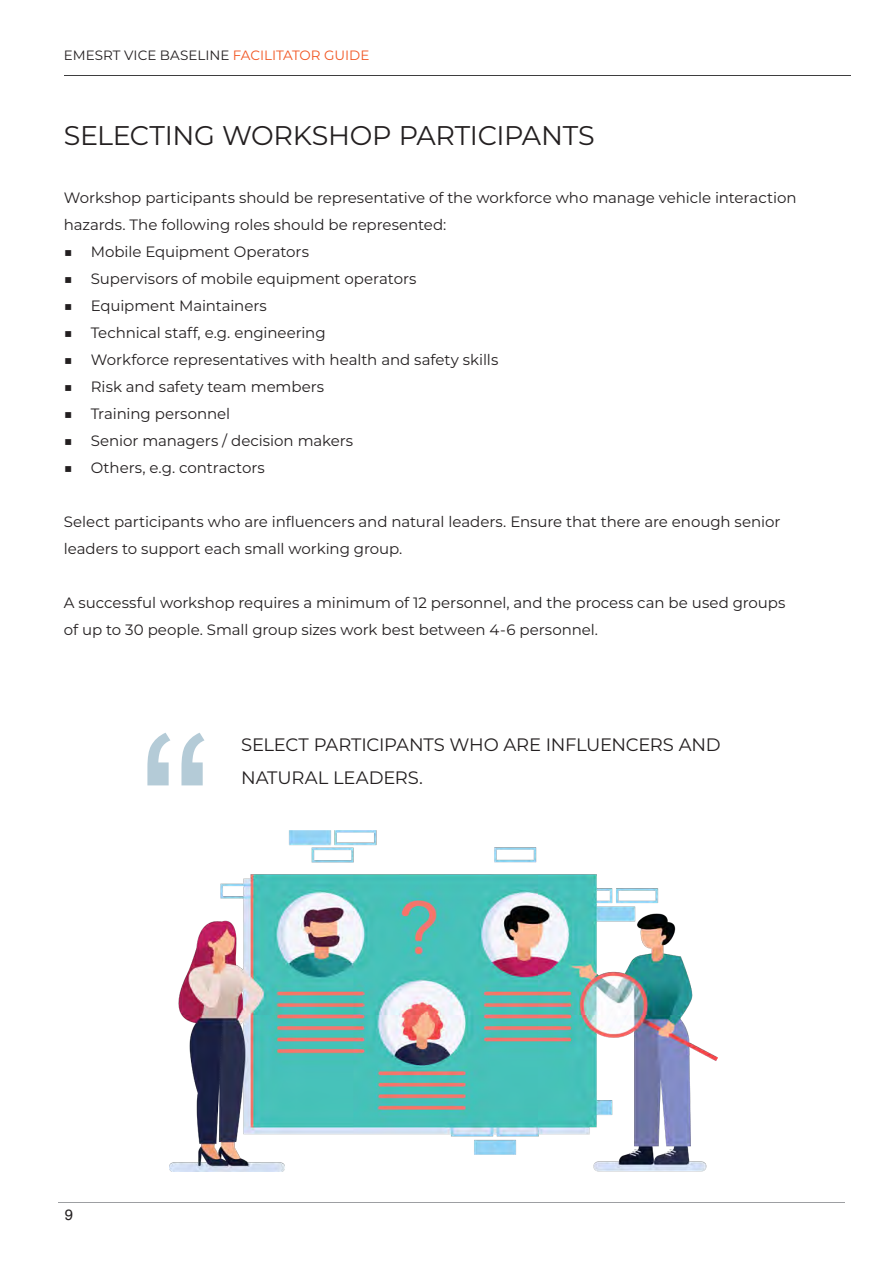
<style>
.page{position:relative;width:893px;height:1263px;background:#fff}
.page>*{position:absolute;margin:0;border:0;box-sizing:border-box;transform-origin:0 0}
.t1{font:225px "Arial";color:#b4cbd7}
.H2__align_left{font:27px "Montserrat";letter-spacing:-.01em;color:#231f20}
.Subtitle__align_left{font:18px/33px "Montserrat";letter-spacing:-.01em;color:#231f20}
.H2__align_left-2{font:15px "Montserrat";letter-spacing:-.005em;color:#231f20}
.t2{font:15px "Helvetica";color:#231f20}
.t3{font:13.5px "Montserrat";color:#231f20}
.s1{color:#f15522}
</style>
<div class="page">
<hr style="left:64px;top:75px;width:786px;height:1px;background:#3e3e3f">
<hr style="left:58px;top:1202px;width:787px;height:1px;background:#9d9fa2">
<img style="left:169px;top:831px;width:549px;height:340px">
<p class="t3" style="left:64px;top:46px;width:307px">EMESRT VICE BASELINE <span class="s1">FACILITATOR GUIDE</span></p>
<p class="H2__align_left" style="left:64px;top:117px;width:532px">SELECTING WORKSHOP PARTICIPANTS</p>
<p class="H2__align_left-2" style="left:64px;top:187px;width:734px">Workshop participants should be representative of the workforce who manage vehicle interaction</p>
<p class="H2__align_left-2" style="left:64px;top:214px;width:384px">hazards. The following roles should be represented:</p>
<p class="H2__align_left-2" style="left:64px;top:241px;width:247px">■ Mobile Equipment Operators</p>
<p class="H2__align_left-2" style="left:64px;top:268px;width:354px">■ Supervisors of mobile equipment operators</p>
<p class="H2__align_left-2" style="left:64px;top:295px;width:205px">■ Equipment Maintainers</p>
<p class="H2__align_left-2" style="left:64px;top:322px;width:263px">■ Technical staff, e.g. engineering</p>
<p class="H2__align_left-2" style="left:64px;top:349px;width:436px">■ Workforce representatives with health and safety skills</p>
<p class="H2__align_left-2" style="left:64px;top:376px;width:262px">■ Risk and safety team members</p>
<p class="H2__align_left-2" style="left:64px;top:403px;width:168px">■ Training personnel</p>
<p class="H2__align_left-2" style="left:64px;top:430px;width:291px">■ Senior managers / decision makers</p>
<p class="H2__align_left-2" style="left:64px;top:457px;width:203px">■ Others, e.g. contractors</p>
<p class="H2__align_left-2" style="left:64px;top:511px;width:718px">Select participants who are influencers and natural leaders. Ensure that there are enough senior</p>
<p class="H2__align_left-2" style="left:64px;top:538px;width:340px">leaders to support each small working group.</p>
<p class="H2__align_left-2" style="left:64px;top:592px;width:723px">A successful workshop requires a minimum of 12 personnel, and the process can be used groups</p>
<p class="H2__align_left-2" style="left:64px;top:619px;width:536px">of up to 30 people. Small group sizes work best between 4-6 personnel.</p>
<p class="t1" style="left:138px;top:670px;width:76px">“</p>
<p class="Subtitle__align_left" style="left:241px;top:728px;width:481px">SELECT PARTICIPANTS WHO ARE INFLUENCERS AND<br>NATURAL LEADERS.</p>
<p class="t2" style="left:65px;top:1203px;width:10px">9</p>
</div>
